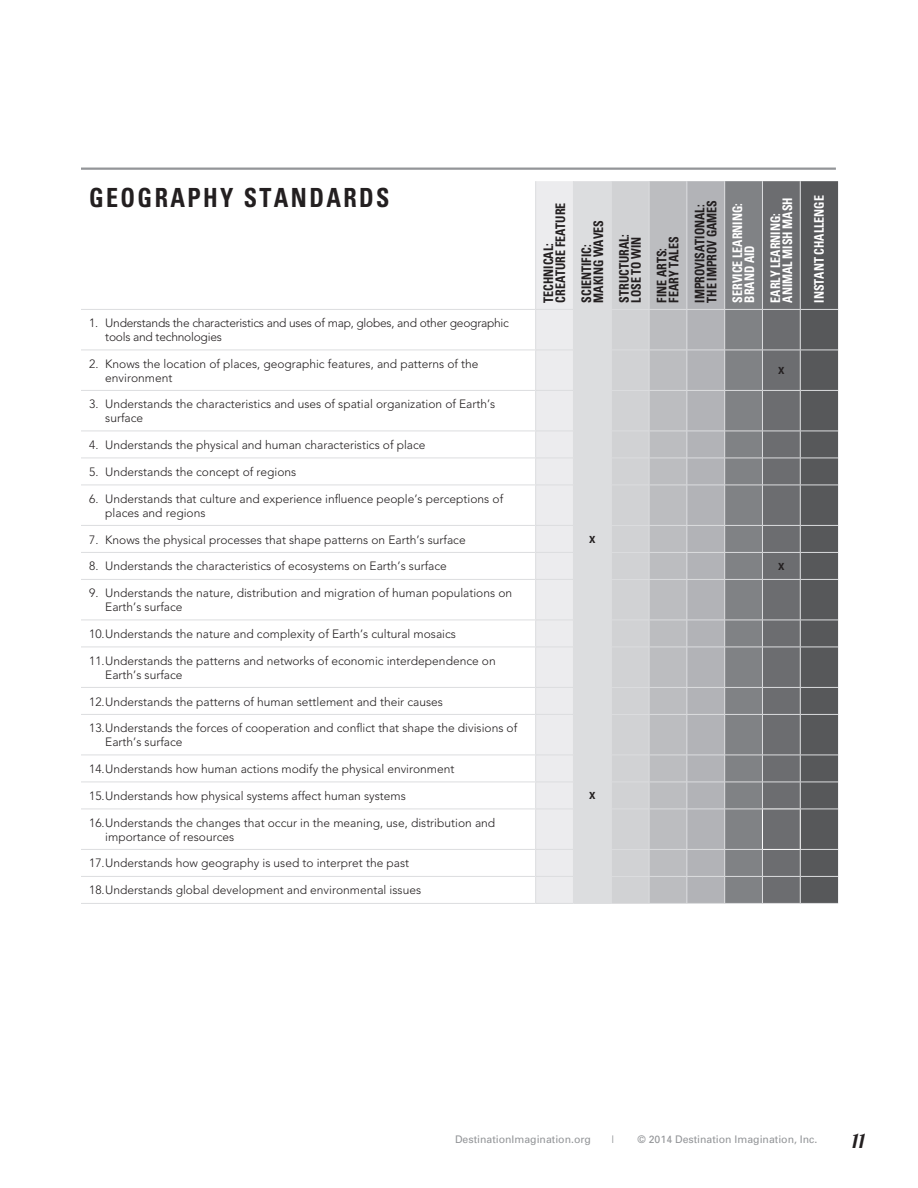
<style>
.page{position:relative;width:918px;height:1188px;background:#fff}
.page>*{position:absolute;margin:0;border:0;box-sizing:border-box;transform-origin:0 0}
.t1{font:700 condensed 26.4px "Univers";color:#231f20;scale:.91 1}
.t2{font:19.5px "Lobster 1.4";color:#231f20}
.t3{font:700 condensed 13.2px/12px "Univers";color:#231f20;scale:.91 1}
.t4{font:700 condensed 13.2px/12px "Univers";color:#fff;scale:.91 1}
.t5{font:300 12px/14.4px "Avenir";color:#231f20}
.t6{font:300 12px/14.4px "Avenir";letter-spacing:-.02em;color:#231f20}
.t7{font:10.5px "Univers";color:#939598}
.t8{font:700 10.5px "Myriad Pro";color:#231f20}
</style>
<div class="page">
<hr style="left:81px;top:168px;width:755px;height:2px;background:#939598">
<hr style="left:81px;top:903px;width:455px;height:1px;background:#dcdddf">
<hr style="left:536px;top:903px;width:37px;height:1px;background:#dcdddf">
<hr style="left:573px;top:903px;width:38px;height:1px;background:#dcdddf">
<hr style="left:611px;top:903px;width:38px;height:1px;background:#dcdddf">
<hr style="left:649px;top:903px;width:38px;height:1px;background:#dcdddf">
<hr style="left:687px;top:903px;width:38px;height:1px;background:#dcdddf">
<hr style="left:725px;top:903px;width:37px;height:1px;background:#dcdddf">
<hr style="left:762px;top:903px;width:38px;height:1px;background:#dcdddf">
<hr style="left:800px;top:903px;width:38px;height:1px;background:#dcdddf">
<hr style="left:81px;top:309px;width:455px;height:1px;background:#dcdddf">
<svg style="left:535px;top:181px;width:303px;height:722px;background:#abacaf"></svg>
<hr style="left:81px;top:350px;width:455px;height:1px;background:#dcdddf">
<hr style="left:81px;top:390px;width:455px;height:1px;background:#dcdddf">
<hr style="left:81px;top:431px;width:455px;height:1px;background:#dcdddf">
<hr style="left:81px;top:458px;width:455px;height:1px;background:#dcdddf">
<hr style="left:81px;top:485px;width:455px;height:1px;background:#dcdddf">
<hr style="left:81px;top:525px;width:455px;height:1px;background:#dcdddf">
<hr style="left:81px;top:552px;width:455px;height:1px;background:#dcdddf">
<hr style="left:81px;top:579px;width:455px;height:1px;background:#dcdddf">
<hr style="left:81px;top:620px;width:455px;height:1px;background:#dcdddf">
<hr style="left:81px;top:647px;width:455px;height:1px;background:#dcdddf">
<hr style="left:81px;top:687px;width:455px;height:1px;background:#dcdddf">
<hr style="left:81px;top:714px;width:455px;height:1px;background:#dcdddf">
<hr style="left:81px;top:755px;width:455px;height:1px;background:#dcdddf">
<hr style="left:81px;top:782px;width:455px;height:1px;background:#dcdddf">
<hr style="left:81px;top:809px;width:455px;height:1px;background:#dcdddf">
<hr style="left:81px;top:849px;width:455px;height:1px;background:#dcdddf">
<hr style="left:81px;top:876px;width:455px;height:1px;background:#dcdddf">
<h1 class="t1" style="left:89px;top:181px;width:38px">GEOGRAPHY</h1>
<h1 class="t1" style="left:244px;top:181px;width:37px">STANDARDS</h1>
<p class="t3" style="left:542px;top:303px;width:110px;rotate:-90deg">TECHNICAL:<br>CREATURE FEATURE</p>
<p class="t3" style="left:580px;top:303px;width:92px;rotate:-90deg">SCIENTIFIC:<br>MAKING WAVES</p>
<p class="t3" style="left:618px;top:303px;width:77px;rotate:-90deg">STRUCTURAL:<br>LOSETOWIN</p>
<p class="t3" style="left:656px;top:303px;width:73px;rotate:-90deg">FINE ARTS:<br>FEARY TALES</p>
<p class="t3" style="left:694px;top:303px;width:113px;rotate:-90deg">IMPROVISATIONAL:<br>THEIMPROVGAMES</p>
<p class="t4" style="left:731px;top:303px;width:111px;rotate:-90deg">SERVICE LEARNING:<br>BRAND AID</p>
<p class="t4" style="left:769px;top:303px;width:116px;rotate:-90deg">EARLY LEARNING:<br>ANIMAL MISH MASH</p>
<p class="t4" style="left:813px;top:303px;width:118px;rotate:-90deg">INSTANT CHALLENGE</p>
<p class="t6" style="left:105px;top:316px;width:405px;text-indent:-16px">1. Understands the characteristics and uses of map, globes, and other geographic tools and technologies</p>
<p class="t5" style="left:105px;top:356px;width:375px;text-indent:-16px">2. Knows the location of places, geographic features, and patterns of the environment</p>
<p class="t8" style="left:778px;top:364px;width:8px">X</p>
<p class="t5" style="left:105px;top:397px;width:392px;text-indent:-16px">3. Understands the characteristics and uses of spatial organization of Earth’s surface</p>
<p class="t5" style="left:89px;top:438px;width:338px">4. Understands the physical and human characteristics of place</p>
<p class="t5" style="left:89px;top:465px;width:209px">5. Understands the concept of regions</p>
<p class="t5" style="left:105px;top:491px;width:399px;text-indent:-16px">6. Understands that culture and experience influence people’s perceptions of places and regions</p>
<p class="t5" style="left:89px;top:532px;width:378px">7. Knows the physical processes that shape patterns on Earth’s surface</p>
<p class="t8" style="left:589px;top:532px;width:8px">X</p>
<p class="t5" style="left:89px;top:559px;width:359px">8. Understands the characteristics of ecosystems on Earth’s surface</p>
<p class="t8" style="left:778px;top:559px;width:8px">X</p>
<p class="t5" style="left:105px;top:586px;width:408px;text-indent:-16px">9. Understands the nature, distribution and migration of human populations on<br>Earth’s surface</p>
<p class="t5" style="left:89px;top:627px;width:368px">10.Understands the nature and complexity of Earth’s cultural mosaics</p>
<p class="t5" style="left:105px;top:653px;width:392px;text-indent:-16px">11.Understands the patterns and networks of economic interdependence on<br>Earth’s surface</p>
<p class="t5" style="left:89px;top:694px;width:355px">12.Understands the patterns of human settlement and their causes</p>
<p class="t5" style="left:105px;top:721px;width:413px;text-indent:-16px">13.Understands the forces of cooperation and conflict that shape the divisions of<br>Earth’s surface</p>
<p class="t5" style="left:89px;top:762px;width:367px">14.Understands how human actions modify the physical environment</p>
<p class="t5" style="left:89px;top:789px;width:318px">15.Understands how physical systems affect human systems</p>
<p class="t8" style="left:589px;top:789px;width:8px">X</p>
<p class="t5" style="left:105px;top:815px;width:391px;text-indent:-16px">16.Understands the changes that occur in the meaning, use, distribution and importance of resources</p>
<p class="t5" style="left:89px;top:856px;width:322px">17.Understands how geography is used to interpret the past</p>
<p class="t5" style="left:89px;top:883px;width:334px">18.Understands global development and environmental issues</p>
<p class="t7" style="left:455px;top:1133px;width:137px">DestinationImagination.org</p>
<p class="t7" style="left:611px;top:1133px;width:4px">|</p>
<p class="t7" style="left:638px;top:1133px;width:181px">© 2014 Destination Imagination, Inc.</p>
<h2 class="t2" style="left:852px;top:1128px;width:14px">11</h2>
</div>
